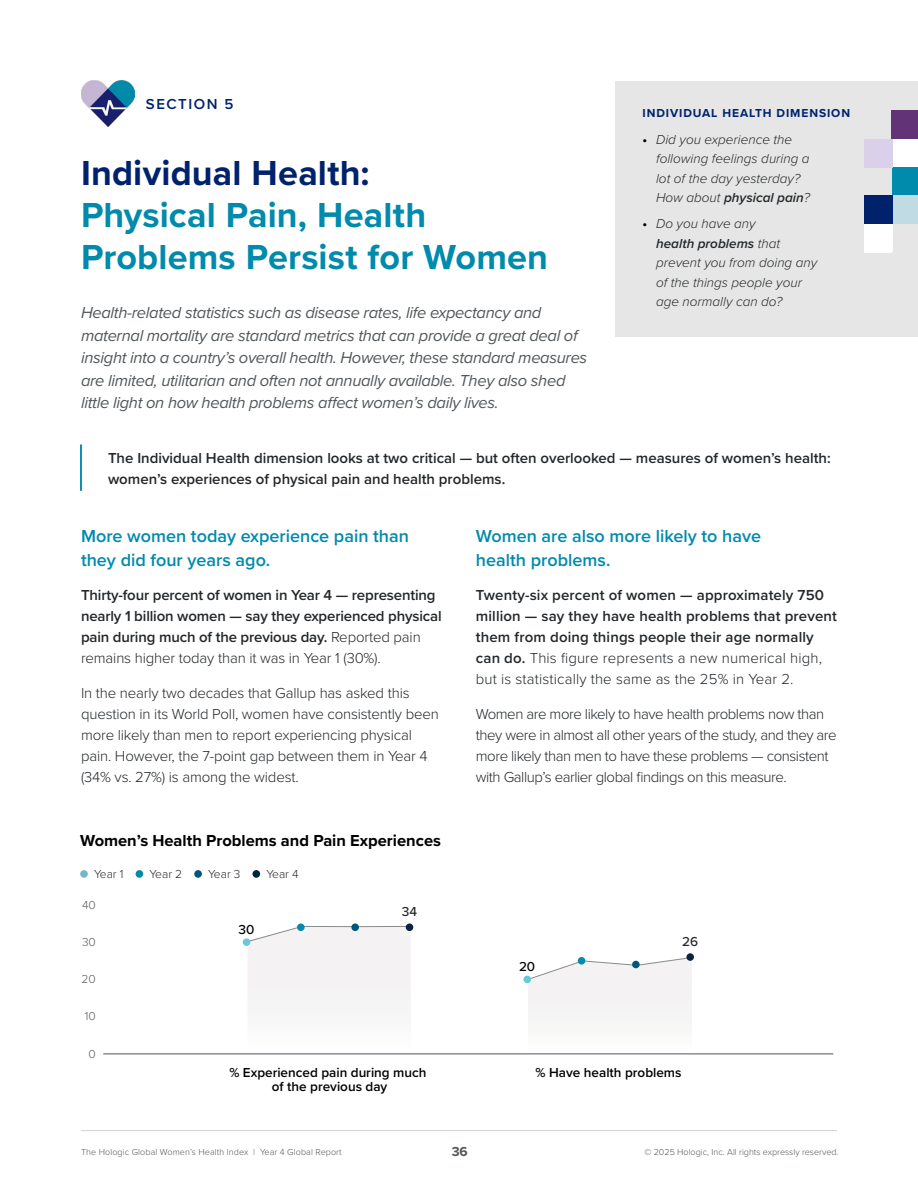
<style>
.page{position:relative;width:918px;height:1188px;background:#fff}
.page>*{position:absolute;margin:0;border:0;box-sizing:border-box;transform-origin:0 0}
.section_header{font:700 36px/42px "Proxima Nova";letter-spacing:.005em;color:#008aac}
.body{font:600 18px/24px "Proxima Nova";color:#008aac}
.body_span{font:italic 16.5px/22.5px "Proxima Nova";letter-spacing:-.02em;color:#52575a}
.element_title{font:700 16.5px "Proxima Nova";color:#000}
.body-2{font:300 15px/21px "Proxima Nova";letter-spacing:-.02em;color:#23272a}
.body-3{font:600 15px/21px "Proxima Nova";letter-spacing:.01em;color:#23272a}
.body-4{font:600 15px/21px "Proxima Nova";letter-spacing:-.01em;color:#23272a}
.body_line_emphasis{font:600 15px/21px "Proxima Nova";color:#23272a}
.subhead_cap_bold{font:600 15px "Proxima Nova";letter-spacing:.1em;color:#00226c}
.t1{font:italic 300 13.5px/19.5px "Proxima Nova";color:#23272a}
.t2{font:600 13.5px/13.5px "Proxima Nova";color:#010203;text-align:center}
.t3{font:500 13.5px "Proxima Nova";color:#010203}
.t4{font:500 13.5px "Proxima Nova";color:#23272a}
.t5{font:700 13.5px "Proxima Nova";color:#52575a}
.body-5{font:700 12px "Proxima Nova";letter-spacing:.075em;color:#00226c}
.t6{font:300 12px "Proxima Nova";color:#23272a}
.t7{font:300 12px "Proxima Nova";color:#58595b}
.t8{font:300 9px "Proxima Nova";color:#52575a}
.s1{color:#00226c}
.s2{font-weight:600;font-style:normal;color:#000}
.s3{font-weight:600}
.s4{font-weight:300}
</style>
<div class="page">
<hr style="left:81px;top:1130px;width:756px;height:1px;background:#cfd2d4">
<hr style="left:80px;top:444px;width:2px;height:47px;background:#008aac">
<img style="left:81px;top:81px;width:54px;height:46px">
<div style="left:616px;top:81px;width:302px;height:255px;background:#e6e6e6"></div>
<div style="left:80px;top:870px;width:8px;height:8px;background:#71b8ca;border-radius:50%"></div>
<div style="left:136px;top:870px;width:7px;height:8px;background:#008aac;border-radius:50%"></div>
<div style="left:194px;top:870px;width:8px;height:8px;background:#005678;border-radius:50%"></div>
<div style="left:252px;top:870px;width:8px;height:8px;background:#00233e;border-radius:50%"></div>
<svg style="left:527px;top:957px;width:165px;height:97px"></svg>
<svg style="left:245px;top:926px;width:166px;height:128px"></svg>
<div style="left:243px;top:938px;width:7px;height:8px;background:#66cadb;border-radius:50%"></div>
<div style="left:523px;top:976px;width:8px;height:7px;background:#66cadb;border-radius:50%"></div>
<div style="left:297px;top:923px;width:8px;height:8px;background:#028bae;border-radius:50%"></div>
<div style="left:578px;top:957px;width:7px;height:8px;background:#028bae;border-radius:50%"></div>
<div style="left:351px;top:923px;width:8px;height:8px;background:#015779;border-radius:50%"></div>
<div style="left:632px;top:961px;width:8px;height:7px;background:#015779;border-radius:50%"></div>
<div style="left:406px;top:923px;width:7px;height:8px;background:#092340;border-radius:50%"></div>
<div style="left:686px;top:953px;width:8px;height:8px;background:#092340;border-radius:50%"></div>
<hr style="left:103px;top:1054px;width:730px;height:1px;background:#52575a">
<div style="left:892px;top:139px;width:26px;height:28px;background:#fff"></div>
<div style="left:892px;top:167px;width:26px;height:29px;background:#008aac"></div>
<div style="left:892px;top:196px;width:26px;height:28px;background:#c1dbe4"></div>
<div style="left:864px;top:224px;width:28px;height:28px;background:#fff"></div>
<div style="left:864px;top:196px;width:28px;height:28px;background:#00226c"></div>
<div style="left:864px;top:139px;width:28px;height:28px;background:#dbd0e9"></div>
<div style="left:892px;top:111px;width:26px;height:28px;background:#623477"></div>
<p class="subhead_cap_bold" style="left:146px;top:93px;width:89px">SECTION 5</p>
<h2 class="section_header" style="left:81px;top:151px;width:469px"><span class="s1">Individual Health:<br></span>Physical Pain, Health<br>Problems Persist for Women</h2>
<p class="body_span" style="left:81px;top:301px;width:508px">Health-related statistics such as disease rates, life expectancy and maternal mortality are standard metrics that can provide a great deal of insight into a country’s overall health. However, these standard measures are limited, utilitarian and often not annually available. They also shed little light on how health problems affect women’s daily lives.</p>
<p class="body-5" style="left:643px;top:105px;width:209px">INDIVIDUAL HEALTH DIMENSION</p>
<p class="t1" style="left:656px;top:129px;width:156px;text-indent:-14px"><span class="s2">•</span> Did you experience the following feelings during a lot of the day yesterday?<br>How about <span class="s3">physical pain</span>?</p>
<p class="t1" style="left:656px;top:213px;width:163px;text-indent:-14px"><span class="s2">•</span> Do you have any<br><span class="s3">health problems</span> that prevent you from doing any of the things people your age normally can do?</p>
<p class="body_line_emphasis" style="left:108px;top:447px;width:724px">The Individual Health dimension looks at two critical — but often overlooked — measures of women’s health: women’s experiences of physical pain and health problems.</p>
<p class="body" style="left:81px;top:523px;width:330px">More women today experience pain than they did four years ago.</p>
<p class="body-4" style="left:81px;top:584px;width:362px">Thirty-four percent of women in Year 4 — representing nearly 1 billion women — say they experienced physical pain during much of the previous day. <span class="s4">Reported pain remains higher today than it was in Year 1 (30%).</span></p>
<p class="body-2" style="left:81px;top:682px;width:359px">In the nearly two decades that Gallup has asked this question in its World Poll, women have consistently been more likely than men to report experiencing physical pain. However, the 7-point gap between them in Year 4 (34% vs. 27%) is among the widest.</p>
<p class="element_title" style="left:80px;top:828px;width:362px">Women’s Health Problems and Pain Experiences</p>
<p class="t6" style="left:94px;top:865px;width:31px">Year 1</p>
<p class="t6" style="left:149px;top:865px;width:34px">Year 2</p>
<p class="t6" style="left:208px;top:865px;width:34px">Year 3</p>
<p class="t6" style="left:266px;top:865px;width:34px">Year 4</p>
<p class="t7" style="left:82px;top:896px;width:15px">40</p>
<p class="t7" style="left:82px;top:933px;width:15px">30</p>
<p class="t7" style="left:82px;top:970px;width:16px">20</p>
<p class="t7" style="left:85px;top:1008px;width:12px">10</p>
<p class="t7" style="left:89px;top:1045px;width:9px">0</p>
<p class="t3" style="left:238px;top:919px;width:17px">30</p>
<p class="t4" style="left:402px;top:901px;width:17px">34</p>
<p class="body" style="left:476px;top:523px;width:287px">Women are also more likely to have health problems.</p>
<p class="body-3" style="left:476px;top:584px;width:363px">Twenty-six percent of women — approximately 750 million — say they have health problems that prevent them from doing things people their age normally can do. <span class="s4">This figure represents a new numerical high, but is statistically the same as the 25% in Year 2.</span></p>
<p class="body-2" style="left:476px;top:703px;width:362px">Women are more likely to have health problems now than they were in almost all other years of the study, and they are more likely than men to have these problems — consistent with Gallup’s earlier global findings on this measure.</p>
<p class="t3" style="left:519px;top:956px;width:18px">20</p>
<p class="t4" style="left:682px;top:931px;width:18px">26</p>
<p class="t2" style="left:229px;top:1065px;width:199px">% Experienced pain during much of the previous day</p>
<p class="t2" style="left:536px;top:1065px;width:147px">% Have health problems</p>
<p class="t5" style="left:452px;top:1141px;width:18px">36</p>
<p class="t8" style="left:81px;top:1145px;width:262px">The Hologic Global Women’s Health Index | Year 4 Global Report</p>
<p class="t8" style="left:644px;top:1145px;width:196px">© 2025 Hologic, Inc. All rights expressly reserved.</p>
</div>
